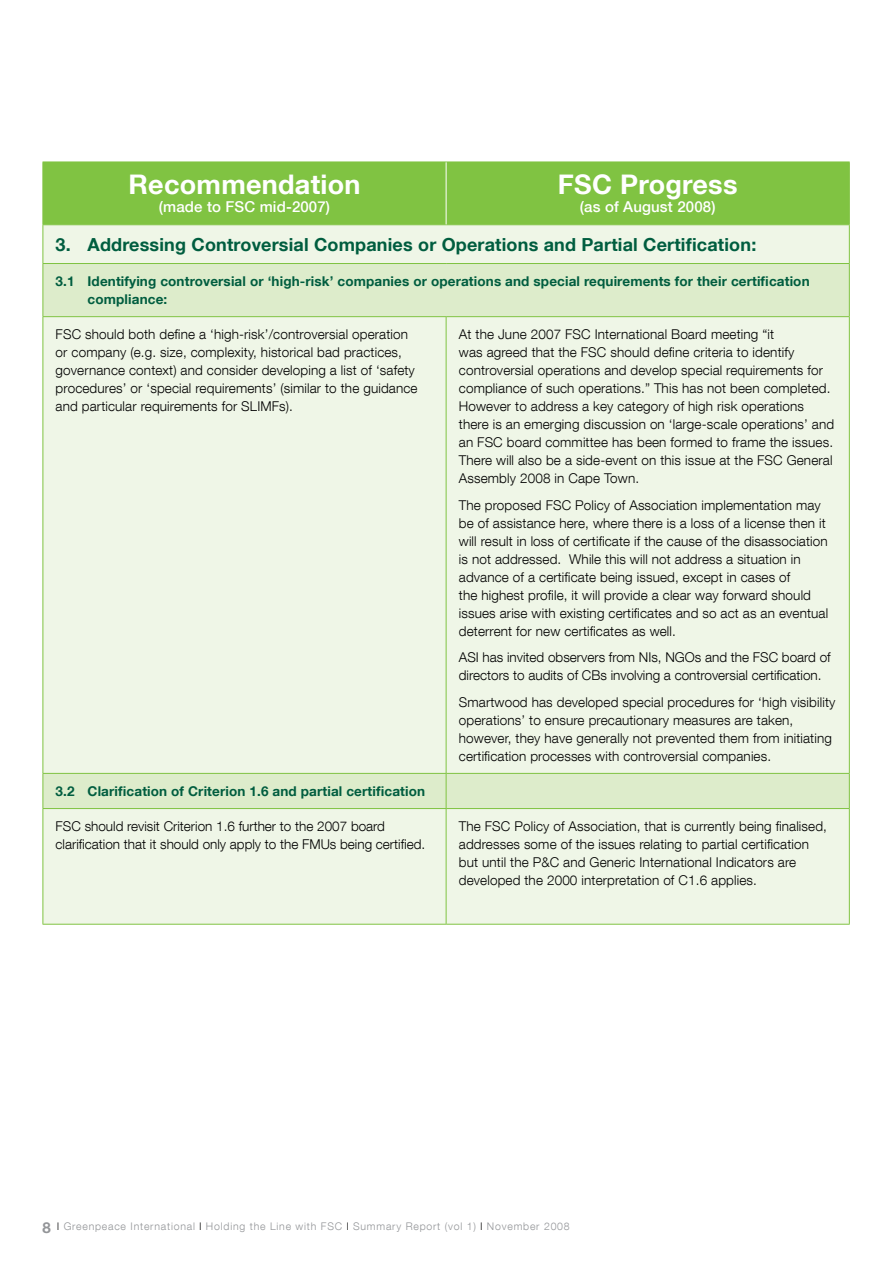
<style>
.page{position:relative;width:893px;height:1263px;background:#fff}
.page>*{position:absolute;margin:0;border:0;box-sizing:border-box;transform-origin:0 0}
.t1{font:700 27px "Helvetica Neue LT Com";letter-spacing:.01em;color:#fff}
.t2{font:700 18px "Helvetica Neue LT Com";letter-spacing:.01em;color:#005d3f}
.t3{font:500 15px "Helvetica Neue LT Com";letter-spacing:.01em;color:#fff}
.t4{font:300 13.5px/18px "Helvetica Neue LT Com";letter-spacing:.01em;color:#000}
.t5{font:700 13.5px/18px "Helvetica Neue LT Com";letter-spacing:.01em;color:#005d3f}
.t6{font:300 10.5px "Helvetica Neue LT Com";letter-spacing:.075em;color:#939598}
.s1{font-weight:700;font-size:15px}
.s2{color:#000}
</style>
<div class="page">
<div style="left:44px;top:163px;width:805px;height:61px;background:#80c342"></div>
<div style="left:44px;top:225px;width:805px;height:699px;background:#eff6e7"></div>
<svg style="left:44px;top:264px;width:805px;height:544px;background:#ecf4e2"></svg>
<hr style="left:43px;top:162px;width:403px;height:1px;background:#80c342">
<hr style="left:43px;top:162px;width:1px;height:62px;background:#80c342">
<hr style="left:446px;top:162px;width:404px;height:1px;background:#80c342">
<hr style="left:849px;top:162px;width:1px;height:62px;background:#80c342">
<hr style="left:43px;top:224px;width:403px;height:1px;background:#80c342">
<hr style="left:43px;top:225px;width:1px;height:38px;background:#80c342">
<hr style="left:446px;top:224px;width:404px;height:1px;background:#80c342">
<hr style="left:849px;top:225px;width:1px;height:38px;background:#80c342">
<hr style="left:43px;top:263px;width:403px;height:1px;background:#80c342">
<hr style="left:43px;top:264px;width:1px;height:52px;background:#80c342">
<hr style="left:446px;top:263px;width:404px;height:1px;background:#80c342">
<hr style="left:849px;top:264px;width:1px;height:52px;background:#80c342">
<hr style="left:43px;top:316px;width:403px;height:1px;background:#80c342">
<hr style="left:43px;top:317px;width:1px;height:456px;background:#80c342">
<hr style="left:446px;top:316px;width:404px;height:1px;background:#80c342">
<hr style="left:446px;top:317px;width:1px;height:456px;background:#80c342">
<hr style="left:849px;top:317px;width:1px;height:456px;background:#80c342">
<hr style="left:43px;top:773px;width:403px;height:1px;background:#80c342">
<hr style="left:43px;top:774px;width:1px;height:34px;background:#80c342">
<hr style="left:446px;top:773px;width:404px;height:1px;background:#80c342">
<hr style="left:446px;top:774px;width:1px;height:34px;background:#80c342">
<hr style="left:849px;top:774px;width:1px;height:34px;background:#80c342">
<hr style="left:43px;top:808px;width:403px;height:1px;background:#80c342">
<hr style="left:43px;top:809px;width:1px;height:115px;background:#80c342">
<hr style="left:446px;top:808px;width:404px;height:1px;background:#80c342">
<hr style="left:446px;top:809px;width:1px;height:115px;background:#80c342">
<hr style="left:849px;top:809px;width:1px;height:115px;background:#80c342">
<hr style="left:43px;top:924px;width:403px;height:1px;background:#80c342">
<hr style="left:446px;top:924px;width:404px;height:1px;background:#80c342">
<hr style="left:446px;top:162px;width:1px;height:62px;background:#fff">
<h1 class="t1" style="left:558px;top:175px;width:181px">FSC Progress</h1>
<p class="t3" style="left:580px;top:201px;width:137px">(as of August 2008)</p>
<h2 class="t2" style="left:56px;top:238px;width:702px">3. Addressing Controversial Companies or Operations and Partial Certification:</h2>
<p class="t5" style="left:88px;top:274px;width:724px;text-indent:-32px">3.1 Identifying controversial or ‘high-risk’ companies or operations and special requirements for their certification compliance:</p>
<p class="t4" style="left:56px;top:327px;width:363px">FSC should both define a ‘high-risk’/controversial operation or company (e.g. size, complexity, historical bad practices, governance context) and consider developing a list of ‘safety procedures’ or ‘special requirements’ (similar to the guidance and particular requirements for SLIMFs).</p>
<p class="t4" style="left:459px;top:327px;width:377px">At the June 2007 FSC International Board meeting “it<br>was agreed that the FSC should define criteria to identify controversial operations and develop special requirements for compliance of such operations.” This has not been completed.<br>However to address a key category of high risk operations there is an emerging discussion on ‘large-scale operations’ and an FSC board committee has been formed to frame the issues.<br>There will also be a side-event on this issue at the FSC General Assembly 2008 in Cape Town.</p>
<p class="t4" style="left:459px;top:498px;width:371px">The proposed FSC Policy of Association implementation may be of assistance here, where there is a loss of a license then it will result in loss of certificate if the cause of the disassociation is not addressed. While this will not address a situation in advance of a certificate being issued, except in cases of<br>the highest profile, it will provide a clear way forward should issues arise with existing certificates and so act as an eventual deterrent for new certificates as well.</p>
<p class="t4" style="left:459px;top:650px;width:373px">ASI has invited observers from NIs, NGOs and the FSC board of directors to audits of CBs involving a controversial certification.</p>
<p class="t4" style="left:459px;top:695px;width:378px">Smartwood has developed special procedures for ‘high visibility operations’ to ensure precautionary measures are taken, however, they have generally not prevented them from initiating certification processes with controversial companies.</p>
<p class="t5" style="left:56px;top:784px;width:371px">3.2 Clarification of Criterion 1.6 and partial certification</p>
<p class="t4" style="left:56px;top:819px;width:371px">FSC should revisit Criterion 1.6 further to the 2007 board clarification that it should only apply to the FMUs being certified.</p>
<p class="t4" style="left:459px;top:819px;width:370px">The FSC Policy of Association, that is currently being finalised, addresses some of the issues relating to partial certification but until the P&amp;C and Generic International Indicators are developed the 2000 interpretation of C1.6 applies.</p>
<h1 class="t1" style="left:129px;top:175px;width:233px">Recommendation</h1>
<p class="t3" style="left:159px;top:201px;width:173px">(made to FSC mid-2007)</p>
<p class="t6" style="left:43px;top:1223px;width:529px"><span class="s1">8</span> <span class="s2">l</span> Greenpeace International <span class="s2">l</span> Holding the Line with FSC <span class="s2">l</span> Summary Report (vol 1) <span class="s2">l</span> November 2008</p>
</div>
